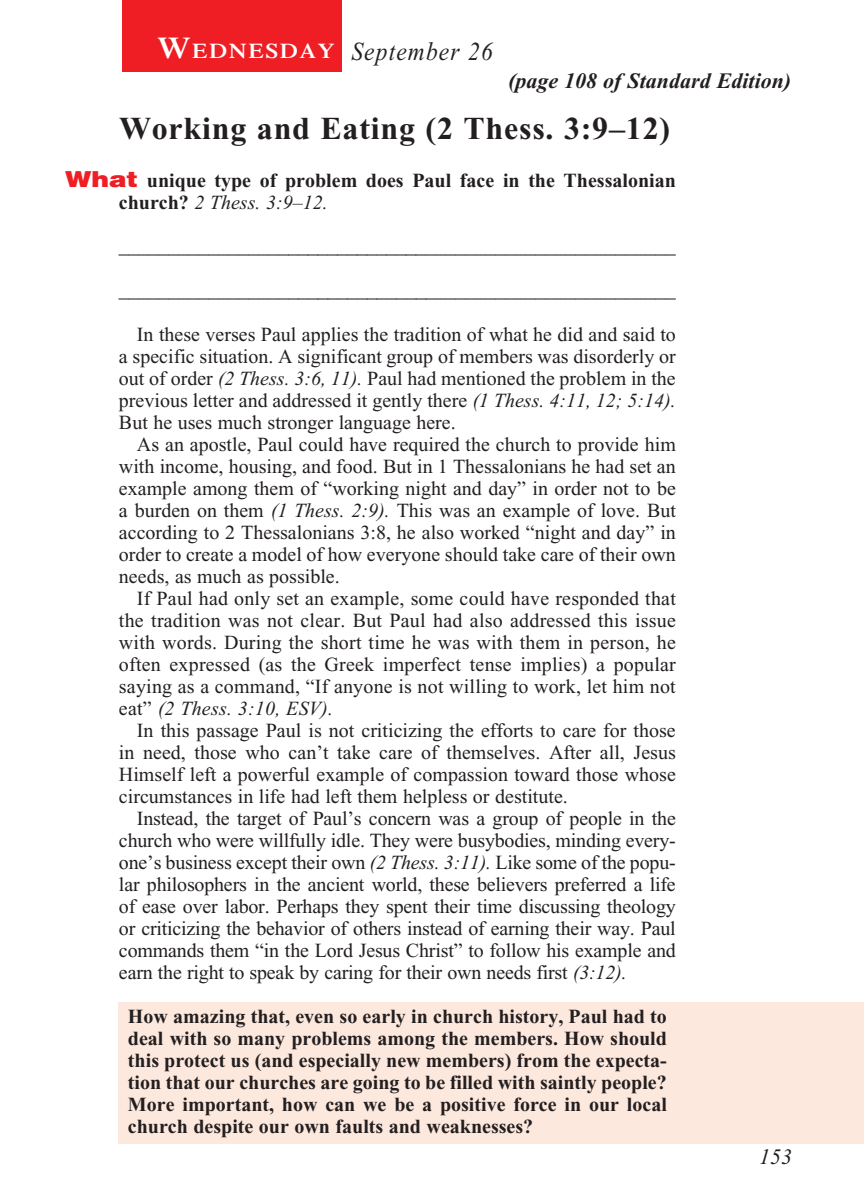
<style>
.page{position:relative;width:864px;height:1188px;background:#fff}
.page>*{position:absolute;margin:0;border:0;box-sizing:border-box;transform-origin:0 0}
.t1{font:700 32px "Times New Roman";letter-spacing:.025em;color:#231f20}
.t2{font:italic 26px "Times New Roman";letter-spacing:.05em;color:#231f20;scale:.9 1}
.t3{font:italic 700 22px "Times New Roman";color:#231f20}
.t4{font:italic 22px "Times New Roman";color:#231f20}
.t5{font:20px/22px "Times New Roman";color:#231f20;text-align:justify}
.t6{font:700 20px/22px "Times New Roman";color:#231f20}
.s1{font-family:"Times";font-weight:600;font-style:normal;font-size:30px;color:#fff}
.s2{font-family:"Times";font-weight:600;font-style:normal;font-size:21px;color:#fff}
.s3{font-family:"Helvetica";font-weight:900;font-size:22px;color:#ee1e24}
.s4{font-weight:400;font-style:italic}
.s5{font-style:italic}
</style>
<div class="page">
<div style="left:119px;top:1003px;width:745px;height:141px;background:#fde8dd"></div>
<div style="left:122px;top:0;width:220px;height:71px;background:#ee1e24"></div>
<h2 class="t2" style="left:157px;top:37px;width:374px"><span class="s1">W</span><span class="s2">EDNESDAY</span> September 26</h2>
<p class="t3" style="left:508px;top:69px;width:285px">(page 108 of Standard Edition)</p>
<h1 class="t1" style="left:119px;top:110px;width:553px">Working and Eating (2 Thess. 3:9–12)</h1>
<p class="t6" style="left:119px;top:169px;width:558px;text-indent:-54px"><span class="s3">What</span> unique type of problem does Paul face in the Thessalonian church? <span class="s4">2 Thess. 3:9–12.</span></p>
<p class="t5" style="left:119px;top:235px;width:558px">________________________________________________________</p>
<p class="t5" style="left:119px;top:279px;width:558px">________________________________________________________</p>
<p class="t5" style="left:119px;top:323px;width:558px;text-indent:18px">In these verses Paul applies the tradition of what he did and said to a specific situation. A significant group of members was disorderly or out of order <span class="s5">(2 Thess. 3:6, 11).</span> Paul had mentioned the problem in the previous letter and addressed it gently there <span class="s5">(1 Thess. 4:11, 12; 5:14).<br></span>But he uses much stronger language here.</p>
<p class="t5" style="left:119px;top:433px;width:558px;text-indent:18px">As an apostle, Paul could have required the church to provide him with income, housing, and food. But in 1 Thessalonians he had set an example among them of “working night and day” in order not to be a burden on them <span class="s5">(1 Thess. 2:9).</span> This was an example of love. But according to 2 Thessalonians 3:8, he also worked “night and day” in order to create a model of how everyone should take care of their own needs, as much as possible.</p>
<p class="t5" style="left:119px;top:587px;width:558px;text-indent:18px">If Paul had only set an example, some could have responded that the tradition was not clear. But Paul had also addressed this issue with words. During the short time he was with them in person, he often expressed (as the Greek imperfect tense implies) a popular saying as a command, “If anyone is not willing to work, let him not eat” <span class="s5">(2 Thess. 3:10, ESV).</span></p>
<p class="t5" style="left:119px;top:719px;width:558px;text-indent:18px">In this passage Paul is not criticizing the efforts to care for those in need, those who can’t take care of themselves. After all, Jesus Himself left a powerful example of compassion toward those whose circumstances in life had left them helpless or destitute.</p>
<p class="t5" style="left:119px;top:807px;width:558px;text-indent:18px">Instead, the target of Paul’s concern was a group of people in the church who were willfully idle. They were busybodies, minding every&shy;one’s business except their own <span class="s5">(2 Thess. 3:11).</span> Like some of the popu&shy;lar philosophers in the ancient world, these believers preferred a life of ease over labor. Perhaps they spent their time discussing theology or criticizing the behavior of others instead of earning their way. Paul commands them “in the Lord Jesus Christ” to follow his example and earn the right to speak by caring for their own needs first <span class="s5">(3:12).</span></p>
<p class="t6" style="left:128px;top:1005px;width:540px;text-align:justify">How amazing that, even so early in church history, Paul had to deal with so many problems among the members. How should this protect us (and especially new members) from the expecta&shy;tion that our churches are going to be filled with saintly people?<br>More important, how can we be a positive force in our local church despite our own faults and weaknesses?</p>
<p class="t4" style="left:759px;top:1145px;width:34px">153</p>
</div>
